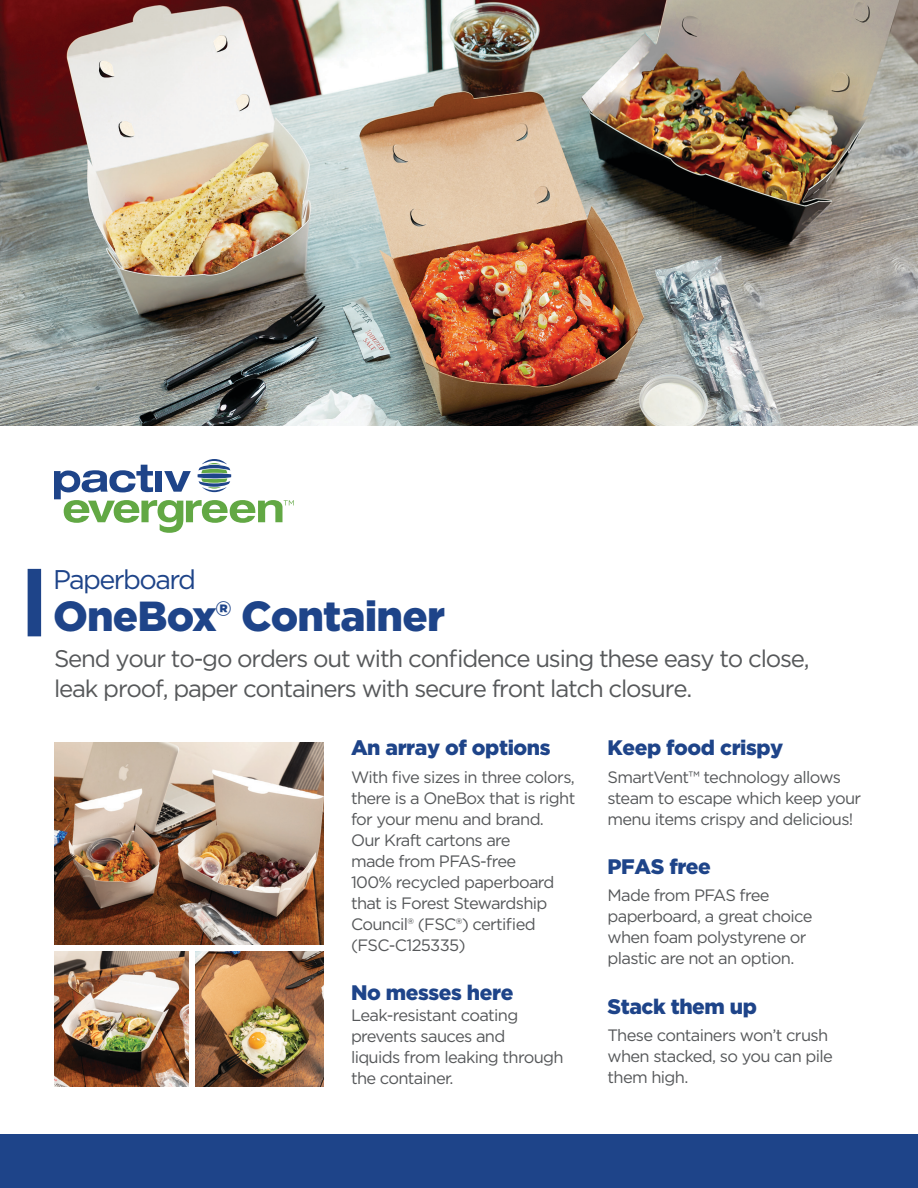
<style>
.page{position:relative;width:918px;height:1188px;background:#fff}
.page>*{position:absolute;margin:0;border:0;box-sizing:border-box;transform-origin:0 0}
.Cover_Headline{font:900 42px "Gotham";letter-spacing:-.02em;color:#1e4489}
.Cover_Subhead{font:27px "Gotham";letter-spacing:-.06em;color:#1e4489}
.Cover_Intro_Copy{font:24px/30px "Gotham";letter-spacing:-.05em;color:#56585a}
.Benefit_Subhead{font:900 21px "Gotham";letter-spacing:-.02em;color:#1e4489}
.Benefit_Copy{font:900 21px "Gotham";letter-spacing:-.02em;color:#1e4489}
.Benefit_Copy-2{font:16.5px/21px "Gotham";letter-spacing:-.04em;color:#56585a}
</style>
<div class="page">
<div style="left:0;top:1134px;width:918px;height:54px;background:#1e4489"></div>
<svg style="left:54px;top:459px;width:240px;height:74px"></svg>
<div style="left:28px;top:569px;width:13px;height:67px;background:#1e4489"></div>
<img style="left:0;top:0;width:918px;height:425px">
<img style="left:54px;top:742px;width:270px;height:203px">
<img style="left:54px;top:952px;width:135px;height:135px">
<img style="left:196px;top:952px;width:128px;height:135px">
<p class="Cover_Subhead" style="left:53px;top:562px;width:144px">Paperboard</p>
<p class="Cover_Headline" style="left:53px;top:587px;width:393px">OneBox® Container</p>
<p class="Cover_Intro_Copy" style="left:54px;top:643px;width:757px">Send your to-go orders out with confidence using these easy to close, leak proof, paper containers with secure front latch closure.</p>
<p class="Benefit_Subhead" style="left:351px;top:733px;width:201px">An array of options</p>
<p class="Benefit_Copy-2" style="left:351px;top:766px;width:226px">With five sizes in three colors, there is a OneBox that is right for your menu and brand.<br>Our Kraft cartons are<br>made from PFAS-free<br>100% recycled paperboard that is Forest Stewardship<br>Council® (FSC®) certified (FSC-C125335)</p>
<p class="Benefit_Copy" style="left:351px;top:979px;width:164px">No messes here</p>
<p class="Benefit_Copy-2" style="left:351px;top:1005px;width:214px">Leak-resistant coating prevents sauces and<br>liquids from leaking through the container.</p>
<p class="Benefit_Subhead" style="left:608px;top:733px;width:177px">Keep food crispy</p>
<p class="Benefit_Copy-2" style="left:608px;top:766px;width:255px">SmartVent™ technology allows steam to escape which keep your menu items crispy and delicious!</p>
<p class="Benefit_Subhead" style="left:608px;top:852px;width:105px">PFAS free</p>
<p class="Benefit_Copy-2" style="left:608px;top:885px;width:164px">Made from PFAS free</p>
<p class="Benefit_Copy-2" style="left:608px;top:906px;width:207px">paperboard, a great choice when foam polystyrene or plastic are not an option.</p>
<p class="Benefit_Subhead" style="left:608px;top:992px;width:151px">Stack them up</p>
<p class="Benefit_Copy-2" style="left:608px;top:1025px;width:227px">These containers won’t crush when stacked, so you can pile them high.</p>
</div>
